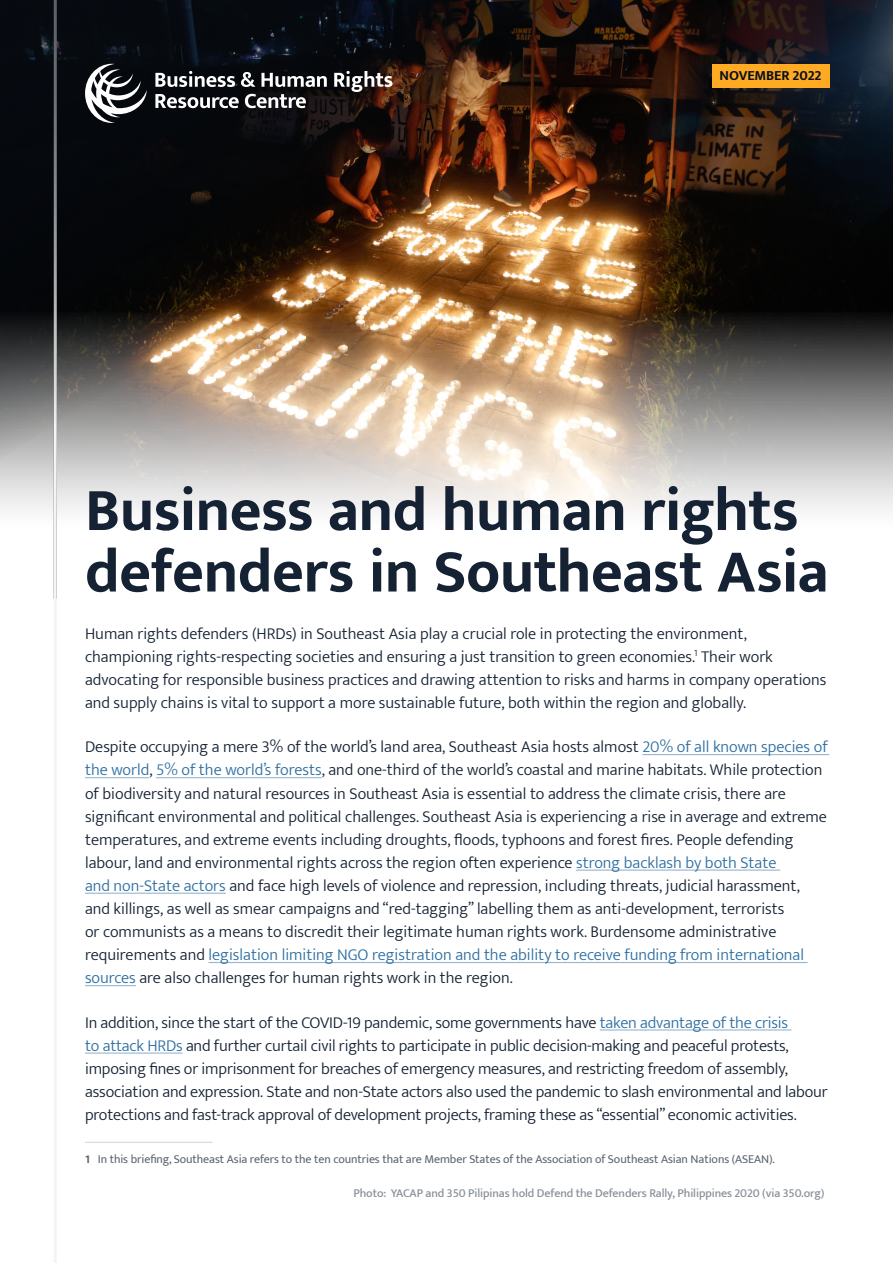
<style>
.page{position:relative;width:893px;height:1263px;background:#fff}
.page>*{position:absolute;margin:0;border:0;box-sizing:border-box;transform-origin:0 0}
.Large_title{font:700 61.5px/61.5px "Mukta";letter-spacing:-.01em;color:#152234}
.Body{font:300 16.5px/23.1px "Mukta";color:#152234}
.t1{font:700 14.25px "Mukta";letter-spacing:-.01em;color:#0a1019}
.Endnotes{font:12px "Mukta";letter-spacing:-.005em;color:#5b6471}
.Body-2{font:500 12px "Mukta";letter-spacing:-.01em;color:#8a919a}
.s1{color:#2e6fa1}
.s2{font-weight:700}
</style>
<div class="page">
<img style="left:676px;top:0;width:217px;height:294px">
<svg style="left:0;top:294px;width:893px;height:305px"></svg>
<hr style="left:54px;top:0;width:3px;height:1263px;background:#f3f4f5">
<hr style="left:642px;top:754px;width:187px;height:1px;background:#96b7d0">
<hr style="left:85px;top:777px;width:64px;height:1px;background:#96b7d0">
<hr style="left:156px;top:777px;width:166px;height:1px;background:#96b7d0">
<hr style="left:576px;top:869px;width:204px;height:2px;background:#96b7d0">
<hr style="left:85px;top:893px;width:141px;height:1px;background:#96b7d0">
<hr style="left:209px;top:962px;width:599px;height:1px;background:#96b7d0">
<hr style="left:85px;top:985px;width:51px;height:1px;background:#96b7d0">
<hr style="left:600px;top:1029px;width:191px;height:1px;background:#96b7d0">
<hr style="left:85px;top:1052px;width:98px;height:2px;background:#96b7d0">
<hr style="left:85px;top:1142px;width:128px;height:1px;background:#d0d3d6">
<img style="left:0;top:0;width:676px;height:473px">
<svg style="left:155px;top:71px;width:237px;height:37px"></svg>
<svg style="left:85px;top:64px;width:62px;height:59px"></svg>
<svg style="left:693px;top:0;width:200px;height:243px;background:#181516"></svg>
<div style="left:712px;top:64px;width:117px;height:24px;background:#ffaa23"></div>
<p class="t1" style="left:720px;top:67px;width:103px">NOVEMBER 2022</p>
<p class="Large_title" style="left:85px;top:478px;width:745px">Business and human rights defenders in Southeast Asia</p>
<p class="Body" style="left:85px;top:621px;width:743px">Human rights defenders (HRDs) in Southeast Asia play a crucial role in protecting the environment, championing rights-respecting societies and ensuring a just transition to green economies.<sup>1</sup> Their work advocating for responsible business practices and drawing attention to risks and harms in company operations and supply chains is vital to support a more sustainable future, both within the region and globally.</p>
<p class="Body" style="left:85px;top:735px;width:744px">Despite occupying a mere 3% of the world’s land area, Southeast Asia hosts almost <span class="s1">20% of all known species of the world</span>, <span class="s1">5% of the world’s forests</span>, and one-third of the world’s coastal and marine habitats. While protection of biodiversity and natural resources in Southeast Asia is essential to address the climate crisis, there are significant environmental and political challenges. Southeast Asia is experiencing a rise in average and extreme temperatures, and extreme events including droughts, floods, typhoons and forest fires. People defending labour, land and environmental rights across the region often experience <span class="s1">strong backlash by both State<br>and non-State actors</span> and face high levels of violence and repression, including threats, judicial harassment, and killings, as well as smear campaigns and “red-tagging” labelling them as anti-development, terrorists<br>or communists as a means to discredit their legitimate human rights work. Burdensome administrative requirements and <span class="s1">legislation limiting NGO registration and the ability to receive funding from international sources</span> are also challenges for human rights work in the region.</p>
<p class="Body" style="left:85px;top:1010px;width:744px">In addition, since the start of the COVID-19 pandemic, some governments have <span class="s1">taken advantage of the crisis<br>to attack HRDs</span> and further curtail civil rights to participate in public decision-making and peaceful protests, imposing fines or imprisonment for breaches of emergency measures, and restricting freedom of assembly, association and expression. State and non-State actors also used the pandemic to slash environmental and labour protections and fast-track approval of development projects, framing these as “essential” economic activities.</p>
<p class="Endnotes" style="left:85px;top:1152px;width:691px"><span class="s2">1</span> In this briefing, Southeast Asia refers to the ten countries that are Member States of the Association of Southeast Asian Nations (ASEAN).</p>
<p class="Body-2" style="left:353px;top:1186px;width:472px">Photo: YACAP and 350 Pilipinas hold Defend the Defenders Rally, Philippines 2020 (via 350.org)</p>
</div>
